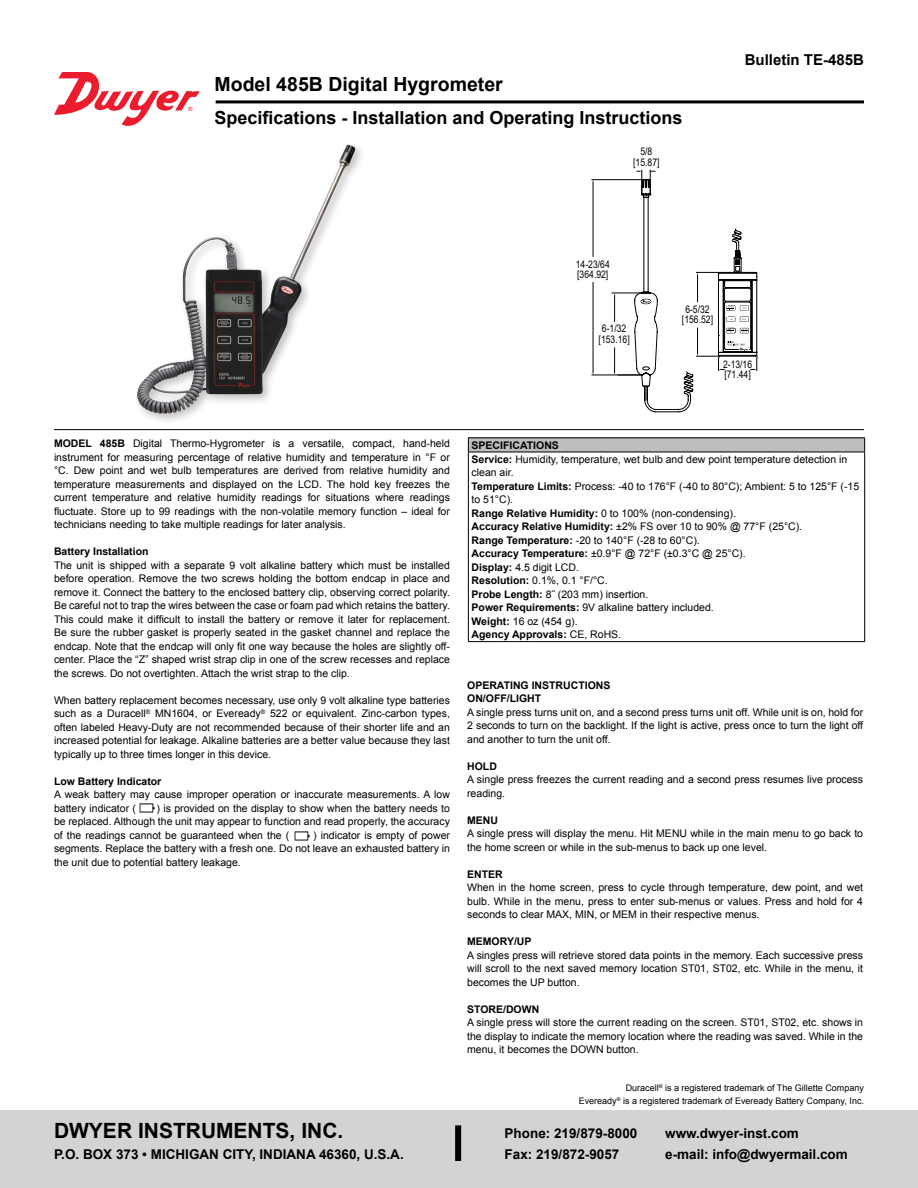
<style>
.page{position:relative;width:918px;height:1188px;background:#fff}
.page>*{position:absolute;margin:0;border:0;box-sizing:border-box;transform-origin:0 0}
.t1{font:700 21px "Arial";color:#000}
.t2{font:700 19.5px "Arial";color:#000}
.t3{font:700 18px "Arial";color:#000}
.t4{font:700 15px "Arial";color:#000}
.t5{font:700 13.5px/21px "Arial";color:#000}
.t6{font:10.5px/13.5px "Arial";color:#000;text-align:justify}
.t7{font:700 10.5px/13.5px "Arial";color:#000}
.t8{font:10.5px/10.5px "Arial Narrow";color:#000;text-align:center}
.t9{font:9px/13.5px "Arial";color:#000;text-align:right}
.s1{font-weight:700}
</style>
<div class="page">
<div style="left:0;top:1111px;width:918px;height:77px;background:#d1d3d4"></div>
<div style="left:455px;top:1125px;width:6px;height:36px;background:#000"></div>
<hr style="left:216px;top:100px;width:648px;height:3px;background:#000">
<img style="left:137px;top:145px;width:210px;height:269px">
<hr style="left:54px;top:429px;width:810px;height:1px;background:#000">
<div style="left:468px;top:438px;width:397px;height:14px;background:#bcbec0"></div>
<hr style="left:864px;top:452px;width:1px;height:189px;background:#000">
<hr style="left:468px;top:452px;width:1px;height:189px;background:#000">
<hr style="left:468px;top:641px;width:397px;height:1px;background:#000">
<hr style="left:468px;top:437px;width:397px;height:1px;background:#000">
<svg style="left:468px;top:438px;width:1px;height:14px"></svg>
<svg style="left:864px;top:438px;width:1px;height:14px"></svg>
<hr style="left:468px;top:452px;width:397px;height:1px;background:#000">
<img style="left:139px;top:803px;width:16px;height:10px">
<img style="left:294px;top:831px;width:16px;height:10px">
<hr style="left:592px;top:375px;width:49px;height:1px;background:#000">
<hr style="left:592px;top:179px;width:50px;height:1px;background:#000">
<hr style="left:593px;top:282px;width:1px;height:90px;background:#000">
<hr style="left:593px;top:182px;width:1px;height:75px;background:#000">
<svg style="left:612px;top:170px;width:146px;height:242px"></svg>
<svg style="left:54px;top:72px;width:146px;height:54px"></svg>
<h2 class="t2" style="left:215px;top:71px;width:290px">Model 485B Digital Hygrometer</h2>
<h3 class="t3" style="left:215px;top:105px;width:470px">Specifications - Installation and Operating Instructions</h3>
<p class="t8" style="left:633px;top:146px;width:28px">5/8 [15.87]</p>
<h3 class="t4" style="left:745px;top:50px;width:121px">Bulletin TE-485B</h3>
<p class="t8" style="left:576px;top:259px;width:35px;text-align:left">14-23/64 [364.92]</p>
<p class="t8" style="left:599px;top:323px;width:33px">6-1/32 [153.16]</p>
<p class="t8" style="left:682px;top:303px;width:33px">6-5/32 [156.52]</p>
<p class="t8" style="left:723px;top:358px;width:31px;text-align:left">2-13/16 [71.44]</p>
<p class="t6" style="left:54px;top:437px;width:398px"><span class="s1">MODEL 485B</span> Digital Thermo-Hygrometer is a versatile, compact, hand-held instrument for measuring percentage of relative humidity and temperature in °F or °C. Dew point and wet bulb temperatures are derived from relative humidity and temperature measurements and displayed on the LCD. The hold key freezes the current temperature and relative humidity readings for situations where readings fluctuate. Store up to 99 readings with the non-volatile memory function – ideal for technicians needing to take multiple readings for later analysis.</p>
<p class="t7" style="left:54px;top:545px;width:96px">Battery Installation</p>
<p class="t6" style="left:54px;top:558px;width:398px">The unit is shipped with a separate 9 volt alkaline battery which must be installed before operation. Remove the two screws holding the bottom endcap in place and remove it. Connect the battery to the enclosed battery clip, observing correct polarity.<br>Be careful not to trap the wires between the case or foam pad which retains the battery.<br>This could make it difficult to install the battery or remove it later for replacement.<br>Be sure the rubber gasket is properly seated in the gasket channel and replace the endcap. Note that the endcap will only fit one way because the holes are slightly off&shy;center. Place the “Z” shaped wrist strap clip in one of the screw recesses and replace the screws. Do not overtighten. Attach the wrist strap to the clip.</p>
<p class="t6" style="left:54px;top:693px;width:397px">When battery replacement becomes necessary, use only 9 volt alkaline type batteries such as a Duracell<sup>®</sup> MN1604, or Eveready<sup>®</sup> 522 or equivalent. Zinc-carbon types, often labeled Heavy-Duty are not recommended because of their shorter life and an increased potential for leakage. Alkaline batteries are a better value because they last typically up to three times longer in this device.</p>
<p class="t7" style="left:54px;top:775px;width:109px">Low Battery Indicator</p>
<p class="t6" style="left:54px;top:788px;width:397px">A weak battery may cause improper operation or inaccurate measurements. A low battery indicator (</p>
<p class="t6" style="left:54px;top:801px;width:398px;text-indent:102px">) is provided on the display to show when the battery needs to be replaced. Although the unit may appear to function and read properly, the accuracy of the readings cannot be guaranteed when the (</p>
<p class="t6" style="left:54px;top:828px;width:398px;text-indent:259px">) indicator is empty of power segments. Replace the battery with a fresh one. Do not leave an exhausted battery in the unit due to potential battery leakage.</p>
<h1 class="t1" style="left:54px;top:1117px;width:291px">DWYER INSTRUMENTS, INC.</h1>
<p class="t5" style="left:54px;top:1144px;width:351px">P.O. BOX 373 • MICHIGAN CITY, INDIANA 46360, U.S.A.</p>
<p class="t6" style="left:472px;top:438px;width:389px;text-align:left"><span class="s1">SPECIFICATIONS<br>Service:</span> Humidity, temperature, wet bulb and dew point temperature detection in clean air.<br><span class="s1">Temperature Limits:</span> Process: -40 to 176°F (-40 to 80°C); Ambient: 5 to 125°F (-15 to 51°C).<br><span class="s1">Range Relative Humidity:</span> 0 to 100% (non-condensing).<br><span class="s1">Accuracy Relative Humidity:</span> ±2% FS over 10 to 90% @ 77°F (25°C).<br><span class="s1">Range Temperature:</span> -20 to 140°F (-28 to 60°C).<br><span class="s1">Accuracy Temperature:</span> ±0.9°F @ 72°F (±0.3°C @ 25°C).<br><span class="s1">Display:</span> 4.5 digit LCD.<br><span class="s1">Resolution:</span> 0.1%, 0.1 °F/°C.<br><span class="s1">Probe Length:</span> 8˝ (203 mm) insertion.<br><span class="s1">Power Requirements:</span> 9V alkaline battery included.<br><span class="s1">Weight:</span> 16 oz (454 g).<br><span class="s1">Agency Approvals:</span> CE, RoHS.</p>
<p class="t7" style="left:467px;top:679px;width:145px">OPERATING INSTRUCTIONS<br>ON/OFF/LIGHT</p>
<p class="t6" style="left:467px;top:706px;width:398px">A single press turns unit on, and a second press turns unit off. While unit is on, hold for 2 seconds to turn on the backlight. If the light is active, press once to turn the light off and another to turn the unit off.</p>
<p class="t7" style="left:467px;top:760px;width:31px">HOLD</p>
<p class="t6" style="left:467px;top:773px;width:397px">A single press freezes the current reading and a second press resumes live process reading.</p>
<p class="t7" style="left:467px;top:814px;width:32px">MENU</p>
<p class="t6" style="left:467px;top:827px;width:397px">A single press will display the menu. Hit MENU while in the main menu to go back to the home screen or while in the sub-menus to back up one level.</p>
<p class="t7" style="left:467px;top:868px;width:37px">ENTER</p>
<p class="t6" style="left:467px;top:881px;width:397px">When in the home screen, press to cycle through temperature, dew point, and wet bulb. While in the menu, press to enter sub-menus or values. Press and hold for 4 seconds to clear MAX, MIN, or MEM in their respective menus.</p>
<p class="t7" style="left:467px;top:935px;width:66px">MEMORY/UP</p>
<p class="t6" style="left:467px;top:949px;width:397px">A singles press will retrieve stored data points in the memory. Each successive press will scroll to the next saved memory location ST01, ST02, etc. While in the menu, it becomes the UP button.</p>
<p class="t7" style="left:467px;top:1003px;width:74px">STORE/DOWN</p>
<p class="t6" style="left:467px;top:1016px;width:397px">A single press will store the current reading on the screen. ST01, ST02, etc. shows in the display to indicate the memory location where the reading was saved. While in the menu, it becomes the DOWN button.</p>
<p class="t9" style="left:579px;top:1081px;width:287px">Duracell<sup>®</sup> is a registered trademark of The Gillette Company<br>Eveready<sup>®</sup> is a registered trademark of Eveready Battery Company, Inc.</p>
<p class="t5" style="left:505px;top:1123px;width:134px">Phone: 219/879-8000<br>Fax: 219/872-9057</p>
<p class="t5" style="left:665px;top:1123px;width:184px">www.dwyer-inst.com<br>e-mail: info@dwyermail.com</p>
</div>
